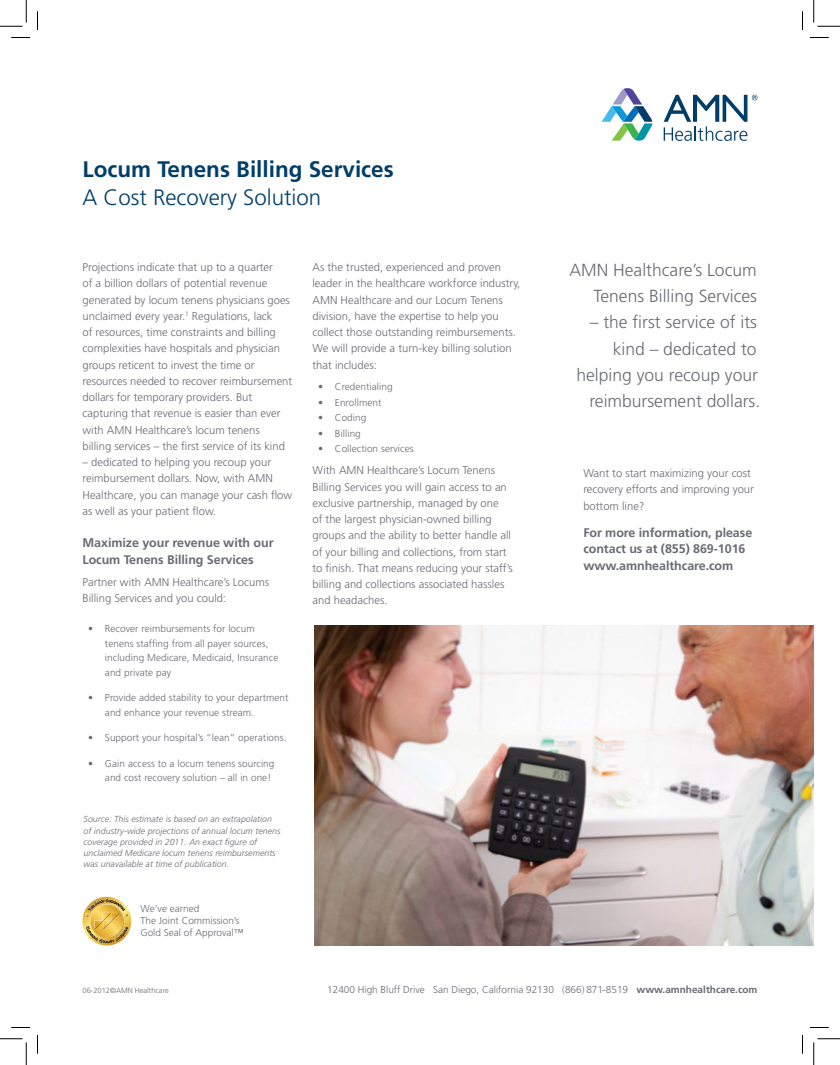
<style>
.page{position:relative;width:840px;height:1065px;background:#fff}
.page>*{position:absolute;margin:0;border:0;box-sizing:border-box;transform-origin:0 0}
.t1{font:700 22.5px "Frutiger LT Std";color:#003e69}
.t2{font:300 22.25px "Frutiger LT Std";color:#003e69}
.t3{font:300 17.5px/26.2px "Frutiger LT Std";color:#696b73;text-align:right}
.t4{font:700 12.5px/16.2px "Frutiger LT Std";letter-spacing:-.005em;color:#696b73}
.t5{font:300 11.25px/16.2px "Frutiger LT Std";color:#696b73}
.t6{font:300 10px/14.4px "Frutiger LT Std";letter-spacing:.005em;color:#696b73}
.t7{font:italic 300 8.75px/11.2px "Frutiger LT Std";letter-spacing:.005em;color:#696b73}
.t8{font:300 7.5px "Frutiger LT Std";color:#696b73}
.s1{font-weight:700}
</style>
<div class="page">
<svg style="left:602px;top:88px;width:50px;height:53px"></svg>
<svg style="left:664px;top:95px;width:94px;height:46px"></svg>
<svg style="left:82px;top:897px;width:49px;height:49px"></svg>
<img style="left:314px;top:625px;width:500px;height:321px">
<svg style="left:11px;top:37px;width:19px;height:1px"></svg>
<svg style="left:810px;top:37px;width:19px;height:1px"></svg>
<svg style="left:11px;top:1027px;width:19px;height:1px"></svg>
<svg style="left:810px;top:1027px;width:19px;height:1px"></svg>
<svg style="left:37px;top:11px;width:1px;height:19px"></svg>
<svg style="left:37px;top:1035px;width:1px;height:19px"></svg>
<svg style="left:802px;top:11px;width:1px;height:19px"></svg>
<svg style="left:802px;top:1035px;width:1px;height:19px"></svg>
<svg style="left:0;top:0;width:27px;height:27px"></svg>
<svg style="left:0;top:1039px;width:27px;height:26px"></svg>
<svg style="left:814px;top:0;width:26px;height:27px"></svg>
<svg style="left:814px;top:1039px;width:26px;height:26px"></svg>
<h1 class="t1" style="left:82px;top:156px;width:313px">Locum Tenens Billing Services</h1>
<h2 class="t2" style="left:82px;top:185px;width:240px">A Cost Recovery Solution</h2>
<p class="t5" style="left:82px;top:259px;width:211px">Projections indicate that up to a quarter<br>of a billion dollars of potential revenue generated by locum tenens physicians goes unclaimed every year.<sup>1</sup> Regulations, lack<br>of resources, time constraints and billing complexities have hospitals and physician groups reticent to invest the time or resources needed to recover reimbursement dollars for temporary providers. But capturing that revenue is easier than ever with AMN Healthcare’s locum tenens<br>billing services – the first service of its kind</p>
<p class="t5" style="left:83px;top:454px;width:211px">– dedicated to helping you recoup your reimbursement dollars. Now, with AMN Healthcare, you can manage your cash flow as well as your patient flow.</p>
<p class="t4" style="left:82px;top:535px;width:193px">Maximize your revenue with our<br>Locum Tenens Billing Services</p>
<p class="t5" style="left:82px;top:574px;width:188px">Partner with AMN Healthcare’s Locums<br>Billing Services and you could:</p>
<p class="t6" style="left:105px;top:622px;width:175px;text-indent:-17px">• Recover reimbursements for locum tenens staffing from all payer sources, including Medicare, Medicaid, Insurance and private pay</p>
<p class="t6" style="left:105px;top:691px;width:185px;text-indent:-17px">• Provide added stability to your department and enhance your revenue stream.</p>
<p class="t6" style="left:88px;top:731px;width:200px">• Support your hospital’s “lean” operations.</p>
<p class="t6" style="left:105px;top:756px;width:171px;text-indent:-17px">• Gain access to a locum tenens sourcing and cost recovery solution – all in one!</p>
<p class="t7" style="left:84px;top:814px;width:198px">Source: This estimate is based on an extrapolation of industry-wide projections of annual locum tenens coverage provided in 2011. An exact figure of unclaimed Medicare locum tenens reimbursements was unavailable at time of publication.</p>
<p class="t6" style="left:141px;top:902px;width:105px;line-height:12px">We’ve earned<br>The Joint Commission’s<br>Gold Seal of Approval™</p>
<p class="t5" style="left:312px;top:259px;width:209px">As the trusted, experienced and proven leader in the healthcare workforce industry, AMN Healthcare and our Locum Tenens division, have the expertise to help you collect those outstanding reimbursements.<br>We will provide a turn-key billing solution that includes:</p>
<p class="t6" style="left:318px;top:379px;width:76px">• Credentialing</p>
<p class="t6" style="left:318px;top:395px;width:65px">• Enrollment</p>
<p class="t6" style="left:318px;top:411px;width:50px">• Coding</p>
<p class="t6" style="left:318px;top:426px;width:44px">• Billing</p>
<p class="t6" style="left:318px;top:442px;width:97px">• Collection services</p>
<p class="t5" style="left:312px;top:462px;width:202px">With AMN Healthcare’s Locum Tenens Billing Services you will gain access to an exclusive partnership, managed by one<br>of the largest physician-owned billing groups and the ability to better handle all of your billing and collections, from start to finish. That means reducing your staff’s billing and collections associated hassles and headaches.</p>
<h3 class="t3" style="left:569px;top:257px;width:189px">AMN Healthcare’s Locum<br>Tenens Billing Services</h3>
<h3 class="t3" style="left:577px;top:309px;width:185px">– the first service of its kind – dedicated to helping you recoup your reimbursement dollars.</h3>
<p class="t5" style="left:583px;top:465px;width:172px">Want to start maximizing your cost recovery efforts and improving your bottom line?</p>
<p class="t4" style="left:583px;top:525px;width:170px">For more information, please contact us at (855) 869-1016 www.amnhealthcare.com</p>
<p class="t8" style="left:82px;top:986px;width:88px">06-2012©AMN Healthcare</p>
<p class="t6" style="left:327px;top:983px;width:432px">12400 High Bluff Drive San Diego, California 92130 (866) 871-8519 <span class="s1">www.amnhealthcare.com</span></p>
</div>
